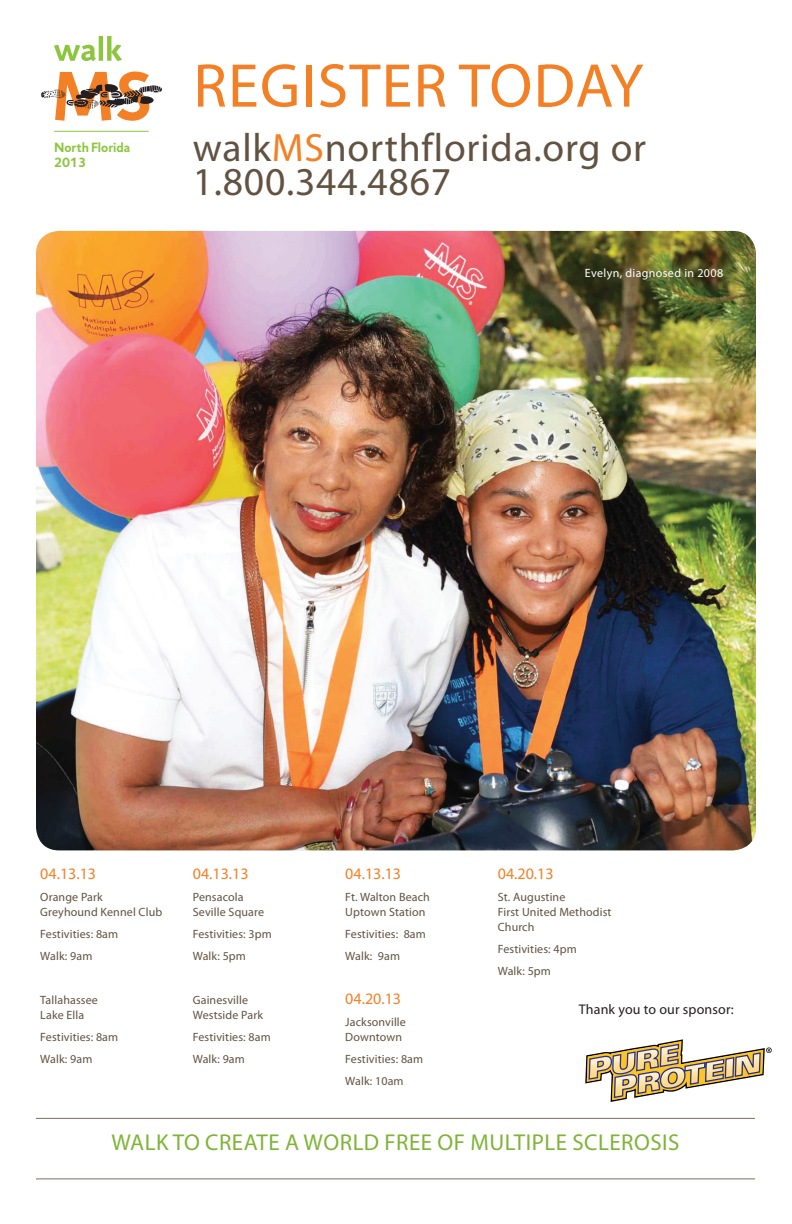
<style>
.page{position:relative;width:792px;height:1224px;background:#fff}
.page>*{position:absolute;margin:0;border:0;box-sizing:border-box;transform-origin:0 0}
.t1{font:62.3px "Myriad Pro";letter-spacing:.02em;color:#f48026}
.t2{font:39.6px/34px "Myriad Pro";letter-spacing:.02em;color:#625241}
.t3{font:23px "Myriad Pro";letter-spacing:.02em;color:#7fb438}
.t4{font:16px "Myriad Pro";color:#f48026}
.t5{font:14px "Myriad Pro";letter-spacing:.01em;color:#231f20}
.t6{font:700 13.5px/14.6px "Jigsaw";color:#8bc63e}
.t7{font:12px/15px "Myriad Pro";letter-spacing:.01em;color:#625241}
.t8{font:12px "Myriad Pro";letter-spacing:.03em;color:#fff}
.s1{color:#f48026}
</style>
<div class="page">
<img style="left:36px;top:231px;width:720px;height:619px">
<hr style="left:36px;top:1118px;width:719px;height:1px;background:#807060">
<hr style="left:36px;top:1179px;width:719px;height:1px;background:#807060">
<svg style="left:54px;top:36px;width:68px;height:25px"></svg>
<svg style="left:41px;top:72px;width:121px;height:49px"></svg>
<hr style="left:54px;top:131px;width:95px;height:1px;background:#8bc63e">
<svg style="left:585px;top:1039px;width:187px;height:63px"></svg>
<p class="t6" style="left:54px;top:140px;width:78px">North Florida<br>2013</p>
<p class="t1" style="left:193px;top:47px;width:452px">REGISTER TODAY</p>
<p class="t2" style="left:193px;top:130px;width:455px">walk<span class="s1">MS</span>northflorida.org or<br>1.800.344.4867</p>
<p class="t8" style="left:585px;top:265px;width:140px">Evelyn, diagnosed in 2008</p>
<p class="t4" style="left:40px;top:864px;width:57px">04.13.13</p>
<p class="t7" style="left:40px;top:889px;width:123px">Orange Park<br>Greyhound Kennel Club</p>
<p class="t7" style="left:40px;top:926px;width:79px">Festivities: 8am</p>
<p class="t7" style="left:40px;top:948px;width:54px">Walk: 9am</p>
<p class="t7" style="left:40px;top:992px;width:59px">Tallahassee<br>Lake Ella</p>
<p class="t7" style="left:40px;top:1029px;width:79px">Festivities: 8am</p>
<p class="t7" style="left:40px;top:1051px;width:54px">Walk: 9am</p>
<p class="t4" style="left:193px;top:864px;width:57px">04.13.13</p>
<p class="t7" style="left:193px;top:889px;width:73px">Pensacola<br>Seville Square</p>
<p class="t7" style="left:193px;top:926px;width:80px">Festivities: 3pm</p>
<p class="t7" style="left:193px;top:948px;width:55px">Walk: 5pm</p>
<p class="t7" style="left:193px;top:992px;width:72px">Gainesville<br>Westside Park</p>
<p class="t7" style="left:193px;top:1029px;width:79px">Festivities: 8am</p>
<p class="t7" style="left:193px;top:1051px;width:54px">Walk: 9am</p>
<p class="t4" style="left:345px;top:864px;width:57px">04.13.13</p>
<p class="t7" style="left:345px;top:889px;width:86px">Ft. Walton Beach<br>Uptown Station</p>
<p class="t7" style="left:345px;top:926px;width:82px">Festivities: 8am</p>
<p class="t7" style="left:345px;top:948px;width:56px">Walk: 9am</p>
<p class="t4" style="left:345px;top:988px;width:57px">04.20.13</p>
<p class="t7" style="left:345px;top:1014px;width:62px">Jacksonville<br>Downtown</p>
<p class="t7" style="left:345px;top:1051px;width:79px">Festivities: 8am</p>
<p class="t7" style="left:345px;top:1073px;width:60px">Walk: 10am</p>
<p class="t4" style="left:498px;top:864px;width:57px">04.20.13</p>
<p class="t7" style="left:498px;top:889px;width:115px">St. Augustine<br>First United Methodist<br>Church</p>
<p class="t7" style="left:498px;top:941px;width:80px">Festivities: 4pm</p>
<p class="t7" style="left:498px;top:963px;width:55px">Walk: 5pm</p>
<p class="t5" style="left:579px;top:1001px;width:156px">Thank you to our sponsor:</p>
<p class="t3" style="left:112px;top:1128px;width:569px">WALK TO CREATE A WORLD FREE OF MULTIPLE SCLEROSIS</p>
</div>
